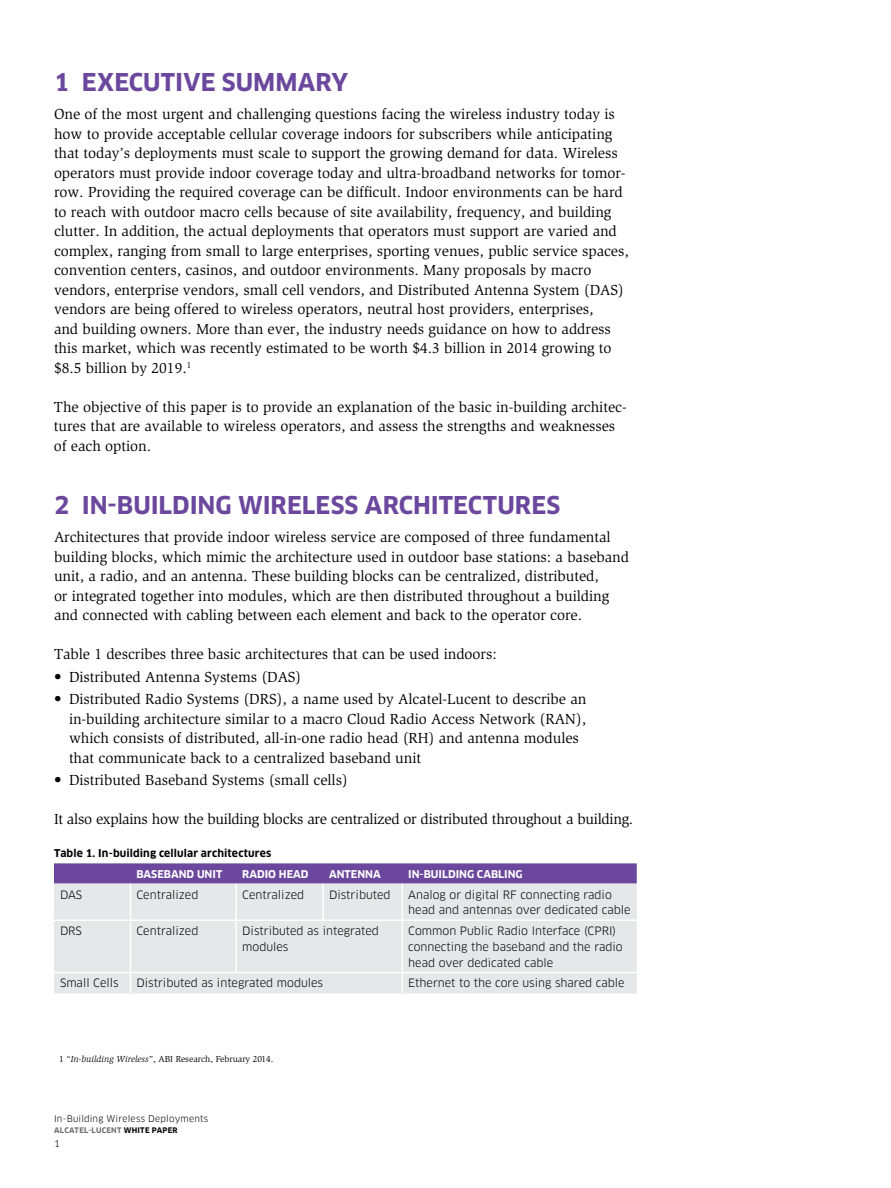
<style>
.page{position:relative;width:891px;height:1188px;background:#fff}
.page>*{position:absolute;margin:0;border:0;box-sizing:border-box;transform-origin:0 0}
.t1{font:700 24px "Clan OT";color:#6b489d}
.t2{font:15px/19.5px "Slimbach Std";letter-spacing:-.005em;color:#000}
.t3{font:11.25px/15.8px "Clan OT";color:#000}
.t4{font:700 10.5px "Clan OT";color:#fff}
.t5{font:700 10.5px "Clan OT";letter-spacing:.015em;color:#000}
.t6{font:9px "Slimbach Std";color:#000}
.t7{font:9px "Clan OT";letter-spacing:.02em;color:#000}
.t8{font:700 7.5px "Clan OT";letter-spacing:.035em;color:#6d6e71}
.s1{font-style:italic}
.s2{color:#000}
</style>
<div class="page">
<svg style="left:54px;top:863px;width:583px;height:21px;background:#714fa1"></svg>
<div style="left:54px;top:884px;width:583px;height:109px;background:#e6e7e8"></div>
<hr style="left:130px;top:884px;width:1px;height:36px;background:#fff">
<hr style="left:236px;top:884px;width:1px;height:36px;background:#fff">
<hr style="left:322px;top:884px;width:2px;height:36px;background:#fff">
<hr style="left:402px;top:884px;width:1px;height:36px;background:#fff">
<hr style="left:54px;top:920px;width:76px;height:1px;background:#fff">
<hr style="left:130px;top:920px;width:106px;height:1px;background:#fff">
<hr style="left:130px;top:921px;width:1px;height:51px;background:#fff">
<hr style="left:236px;top:920px;width:87px;height:1px;background:#fff">
<hr style="left:236px;top:921px;width:1px;height:51px;background:#fff">
<hr style="left:323px;top:920px;width:79px;height:1px;background:#fff">
<hr style="left:402px;top:920px;width:235px;height:1px;background:#fff">
<hr style="left:402px;top:921px;width:1px;height:51px;background:#fff">
<hr style="left:54px;top:972px;width:76px;height:1px;background:#fff">
<hr style="left:130px;top:972px;width:106px;height:1px;background:#fff">
<svg style="left:130px;top:973px;width:1px;height:20px"></svg>
<hr style="left:236px;top:972px;width:87px;height:1px;background:#fff">
<hr style="left:323px;top:972px;width:79px;height:1px;background:#fff">
<hr style="left:402px;top:972px;width:235px;height:1px;background:#fff">
<svg style="left:402px;top:973px;width:1px;height:20px"></svg>
<h1 class="t1" style="left:54px;top:68px;width:296px">1 EXECUTIVE SUMMARY</h1>
<p class="t2" style="left:54px;top:105px;width:576px">One of the most urgent and challenging questions facing the wireless industry today is how to provide acceptable cellular coverage indoors for subscribers while anticipating that today’s deployments must scale to support the growing demand for data. Wireless operators must provide indoor coverage today and ultra-broadband networks for tomor&shy;row. Providing the required coverage can be difficult. Indoor environments can be hard to reach with outdoor macro cells because of site availability, frequency, and building clutter. In addition, the actual deployments that operators must support are varied and complex, ranging from small to large enterprises, sporting venues, public service spaces, convention centers, casinos, and outdoor environments. Many proposals by macro vendors, enterprise vendors, small cell vendors, and Distributed Antenna System (DAS) vendors are being offered to wireless operators, neutral host providers, enterprises,<br>and building owners. More than ever, the industry needs guidance on how to address this market, which was recently estimated to be worth $4.3 billion in 2014 growing to $8.5 billion by 2019.<sup>1</sup></p>
<p class="t2" style="left:54px;top:397px;width:574px">The objective of this paper is to provide an explanation of the basic in-building architec&shy;tures that are available to wireless operators, and assess the strengths and weaknesses of each option.</p>
<h1 class="t1" style="left:54px;top:491px;width:508px">2 IN-BUILDING WIRELESS ARCHITECTURES</h1>
<p class="t2" style="left:54px;top:528px;width:577px">Architectures that provide indoor wireless service are composed of three fundamental building blocks, which mimic the architecture used in outdoor base stations: a baseband unit, a radio, and an antenna. These building blocks can be centralized, distributed,<br>or integrated together into modules, which are then distributed throughout a building and connected with cabling between each element and back to the operator core.</p>
<p class="t2" style="left:54px;top:645px;width:444px">Table 1 describes three basic architectures that can be used indoors:</p>
<p class="t2" style="left:54px;top:667px;width:249px">• Distributed Antenna Systems (DAS)</p>
<p class="t2" style="left:69px;top:690px;width:519px;text-indent:-15px">• Distributed Radio Systems (DRS), a name used by Alcatel-Lucent to describe an in-building architecture similar to a macro Cloud Radio Access Network (RAN), which consists of distributed, all-in-one radio head (RH) and antenna modules that communicate back to a centralized baseband unit</p>
<p class="t2" style="left:54px;top:771px;width:295px">• Distributed Baseband Systems (small cells)</p>
<p class="t2" style="left:54px;top:810px;width:581px">It also explains how the building blocks are centralized or distributed throughout a building.</p>
<p class="t5" style="left:54px;top:847px;width:219px">Table 1. In-building cellular architectures</p>
<p class="t4" style="left:136px;top:868px;width:87px">BASEBAND UNIT</p>
<p class="t4" style="left:242px;top:868px;width:68px">RADIO HEAD</p>
<p class="t4" style="left:329px;top:868px;width:53px">ANTENNA</p>
<p class="t4" style="left:408px;top:868px;width:116px">IN-BUILDING CABLING</p>
<p class="t3" style="left:60px;top:886px;width:24px">DAS</p>
<p class="t3" style="left:136px;top:886px;width:63px">Centralized</p>
<p class="t3" style="left:242px;top:886px;width:63px">Centralized</p>
<p class="t3" style="left:329px;top:886px;width:63px">Distributed</p>
<p class="t3" style="left:408px;top:886px;width:224px">Analog or digital RF connecting radio head and antennas over dedicated cable</p>
<p class="t3" style="left:60px;top:923px;width:23px">DRS</p>
<p class="t3" style="left:136px;top:923px;width:63px">Centralized</p>
<p class="t3" style="left:242px;top:923px;width:138px">Distributed as integrated modules</p>
<p class="t3" style="left:408px;top:923px;width:216px">Common Public Radio Interface (CPRI) connecting the baseband and the radio head over dedicated cable</p>
<p class="t3" style="left:60px;top:975px;width:60px">Small Cells</p>
<p class="t3" style="left:137px;top:975px;width:188px">Distributed as integrated modules</p>
<p class="t3" style="left:408px;top:975px;width:218px">Ethernet to the core using shared cable</p>
<p class="t6" style="left:59px;top:1053px;width:216px">1 “<span class="s1">In-building Wireless</span>”, ABI Research, February 2014.</p>
<p class="t7" style="left:54px;top:1113px;width:156px">In-Building Wireless Deployments</p>
<p class="t8" style="left:54px;top:1126px;width:125px">ALCATEL-LUCENT <span class="s2">WHITE PAPER</span></p>
<p class="t7" style="left:54px;top:1139px;width:7px">1</p>
</div>
